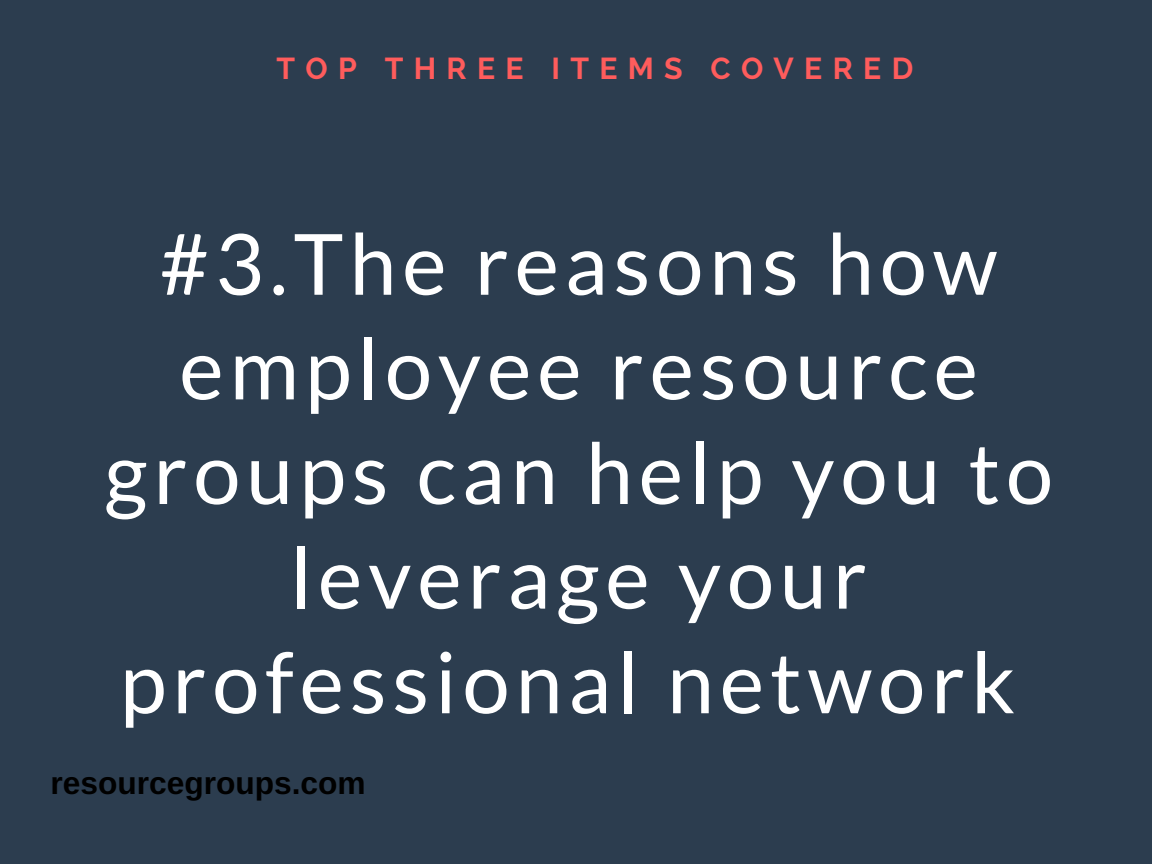
<style>
.page{position:relative;width:1152px;height:864px;background:#2c3d4f}
.page>*{position:absolute;margin:0;border:0;box-sizing:border-box;transform-origin:0 0}
.t1{font:84.45px/104.7px "Lato";letter-spacing:.07em;color:#fff;text-align:center}
.t2{font:700 31.65px "Arimo";color:#000}
.t3{font:700 30.15px "Raleway";letter-spacing:.34em;color:#ff5c5c}
</style>
<div class="page">
<p class="t3" style="left:277px;top:50px;width:638px">TOP THREE ITEMS COVERED</p>
<p class="t1" style="left:104px;top:210px;width:950px">#3.The reasons how employee resource groups can help you to leverage your professional network</p>
<p class="t2" style="left:51px;top:766px;width:317px">resourcegroups.com</p>
</div>
